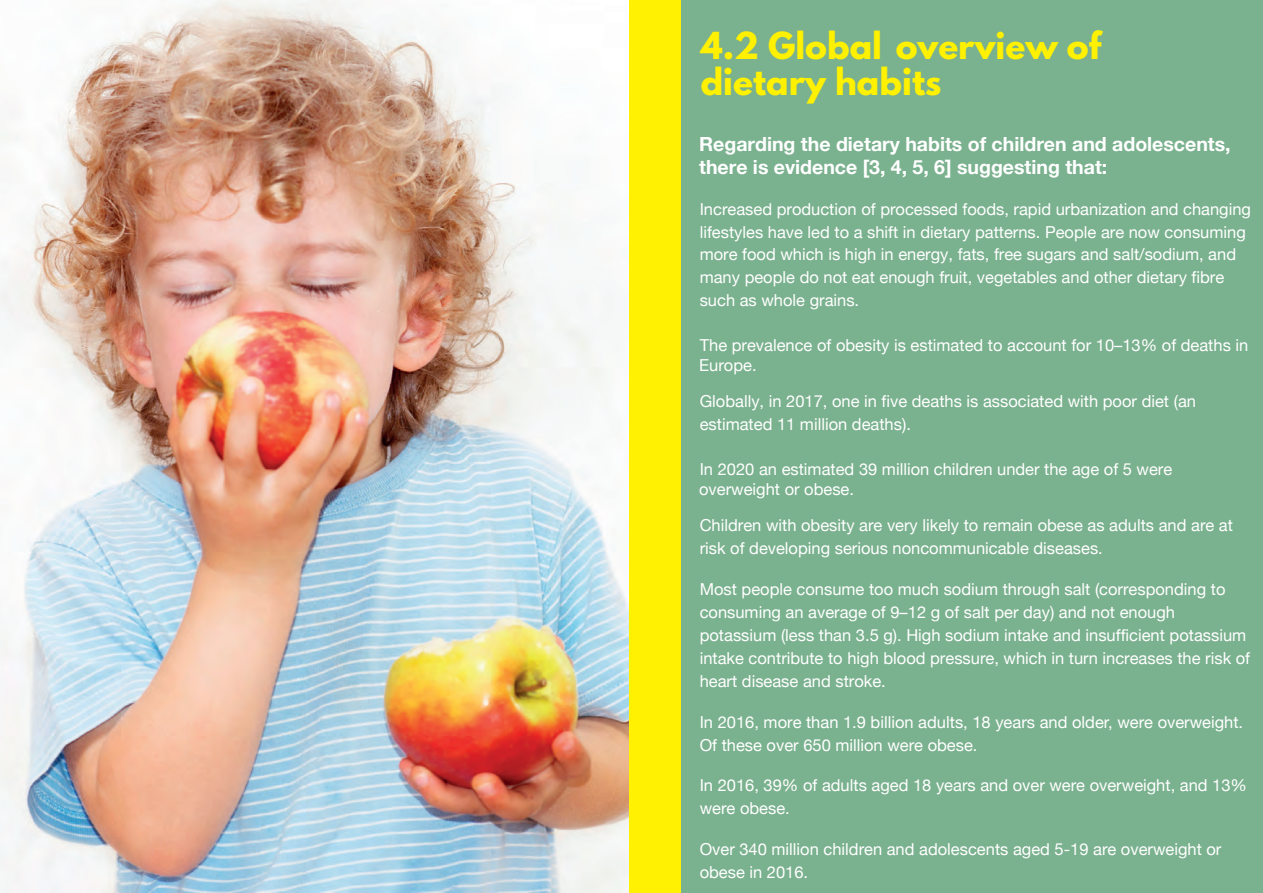
<style>
.page{position:relative;width:1263px;height:893px;background:#fff}
.page>*{position:absolute;margin:0;border:0;box-sizing:border-box;transform-origin:0 0}
.t1{font:700 33px/36.6px "League Spartan";color:#fff101}
.t2{font:700 19.5px/23.4px "Helvetica Neue";color:#fff}
.t3{font:16.5px/23px "Helvetica Neue";color:#fff}
</style>
<div class="page">
<img style="left:0;top:0;width:629px;height:893px">
<div style="left:681px;top:0;width:581px;height:893px;background:#7ab18e"></div>
<div style="left:629px;top:0;width:52px;height:893px;background:#fff101"></div>
<h1 class="t1" style="left:701px;top:26px;width:402px">4.2 Global overview of dietary habits</h1>
<p class="t2" style="left:699px;top:133px;width:533px">Regarding the dietary habits of children and adolescents, there is evidence [3, 4, 5, 6] suggesting that:</p>
<p class="t3" style="left:700px;top:198px;width:553px">Increased production of processed foods, rapid urbanization and changing lifestyles have led to a shift in dietary patterns. People are now consuming more food which is high in energy, fats, free sugars and salt/sodium, and many people do not eat enough fruit, vegetables and other dietary fibre such as whole grains.</p>
<p class="t3" style="left:699px;top:337px;width:551px;line-height:19.8px">The prevalence of obesity is estimated to account for 10–13% of deaths in<br>Europe.</p>
<p class="t3" style="left:700px;top:391px;width:498px">Globally, in 2017, one in five deaths is associated with poor diet (an estimated 11 million deaths).</p>
<p class="t3" style="left:699px;top:461px;width:475px;line-height:19.8px">In 2020 an estimated 39 million children under the age of 5 were overweight or obese.</p>
<p class="t3" style="left:700px;top:515px;width:535px">Children with obesity are very likely to remain obese as adults and are at risk of developing serious noncommunicable diseases.</p>
<p class="t3" style="left:700px;top:579px;width:552px">Most people consume too much sodium through salt (corresponding to consuming an average of 9–12 g of salt per day) and not enough potassium (less than 3.5 g). High sodium intake and insufficient potassium intake contribute to high blood pressure, which in turn increases the risk of heart disease and stroke.</p>
<p class="t3" style="left:700px;top:711px;width:545px">In 2016, more than 1.9 billion adults, 18 years and older, were overweight.<br>Of these over 650 million were obese.</p>
<p class="t3" style="left:700px;top:775px;width:549px">In 2016, 39% of adults aged 18 years and over were overweight, and 13% were obese.</p>
<p class="t3" style="left:700px;top:839px;width:523px">Over 340 million children and adolescents aged 5-19 are overweight or obese in 2016.</p>
</div>
